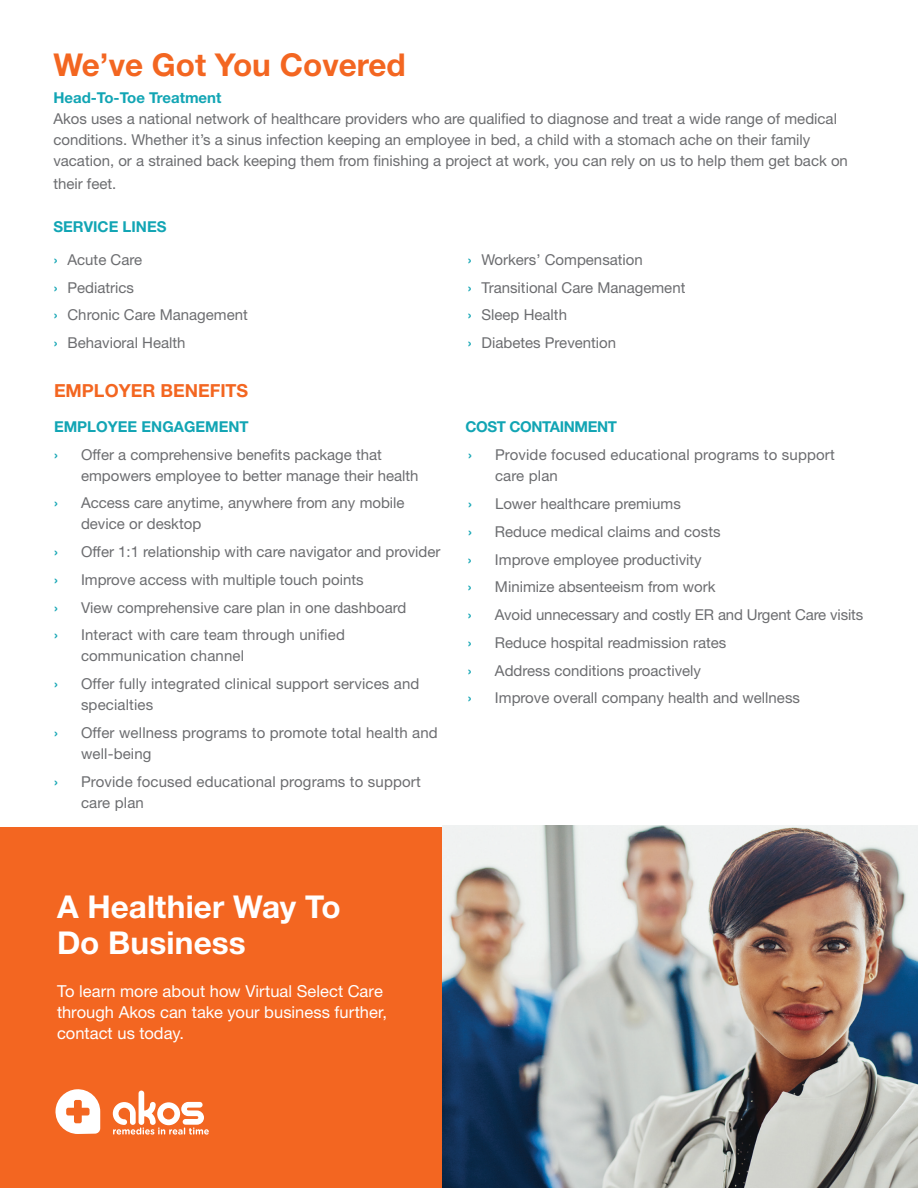
<style>
.page{position:relative;width:918px;height:1188px;background:#fff}
.page>*{position:absolute;margin:0;border:0;box-sizing:border-box;transform-origin:0 0}
.t1{font:700 31.5px/36px "Helvetica Neue LT Std";letter-spacing:.005em;color:#fff}
.t2{font:700 31.5px "Helvetica Neue LT Std";color:#f36621}
.t3{font:700 18px "Helvetica Neue LT Std";color:#f36621}
.t4{font:16.5px/21px "Helvetica Neue LT Std";color:#fff}
.t5{font:15px/21px "Helvetica Neue LT Std";color:#6c6d70}
.t6{font:700 15px "Helvetica Neue LT Std";color:#12a5b4}
.t7{font:500 15px "Helvetica Neue LT Std";color:#12a5b4}
.t8{font:700 15px "Helvetica Neue LT Std";letter-spacing:-.025em;color:#12a5b4}
.s1{font-weight:500;color:#12a5b4}
</style>
<div class="page">
<div style="left:0;top:827px;width:454px;height:361px;background:#f36621"></div>
<img style="left:443px;top:826px;width:475px;height:362px">
<svg style="left:56px;top:1089px;width:44px;height:45px"></svg>
<svg style="left:113px;top:1091px;width:96px;height:44px"></svg>
<h1 class="t2" style="left:53px;top:46px;width:354px">We’ve Got You Covered</h1>
<p class="t6" style="left:53px;top:89px;width:170px">Head-To-Toe Treatment</p>
<p class="t5" style="left:53px;top:108px;width:796px">Akos uses a national network of healthcare providers who are qualified to diagnose and treat a wide range of medical conditions. Whether it’s a sinus infection keeping an employee in bed, a child with a stomach ache on their family vacation, or a strained back keeping them from finishing a project at work, you can rely on us to help them get back on</p>
<p class="t5" style="left:53px;top:173px;width:65px">their feet.</p>
<p class="t6" style="left:53px;top:218px;width:115px">SERVICE LINES</p>
<p class="t5" style="left:54px;top:245px;width:195px;line-height:27.8px"><span class="s1">›</span> Acute Care<br><span class="s1">›</span> Pediatrics<br><span class="s1">›</span> Chronic Care Management <span class="s1">›</span> Behavioral Health</p>
<p class="t5" style="left:468px;top:245px;width:219px;line-height:27.8px"><span class="s1">›</span> Workers’ Compensation<br><span class="s1">›</span> Transitional Care Management <span class="s1">›</span> Sleep Health<br><span class="s1">›</span> Diabetes Prevention</p>
<p class="t3" style="left:54px;top:380px;width:196px">EMPLOYER BENEFITS</p>
<p class="t6" style="left:54px;top:417px;width:196px">EMPLOYEE ENGAGEMENT</p>
<p class="t7" style="left:54px;top:445px;width:5px">›</p>
<p class="t5" style="left:81px;top:444px;width:339px">Offer a comprehensive benefits package that empowers employee to better manage their health</p>
<p class="t7" style="left:54px;top:494px;width:5px">›</p>
<p class="t5" style="left:81px;top:492px;width:325px">Access care anytime, anywhere from any mobile device or desktop</p>
<p class="t7" style="left:54px;top:543px;width:5px">›</p>
<p class="t5" style="left:81px;top:541px;width:361px">Offer 1:1 relationship with care navigator and provider</p>
<p class="t7" style="left:54px;top:571px;width:5px">›</p>
<p class="t5" style="left:81px;top:569px;width:284px">Improve access with multiple touch points</p>
<p class="t7" style="left:54px;top:598px;width:5px">›</p>
<p class="t5" style="left:81px;top:597px;width:327px">View comprehensive care plan in one dashboard</p>
<p class="t7" style="left:54px;top:626px;width:5px">›</p>
<p class="t5" style="left:81px;top:624px;width:265px">Interact with care team through unified communication channel</p>
<p class="t7" style="left:54px;top:675px;width:5px">›</p>
<p class="t5" style="left:81px;top:673px;width:340px">Offer fully integrated clinical support services and specialties</p>
<p class="t7" style="left:54px;top:724px;width:5px">›</p>
<p class="t5" style="left:81px;top:722px;width:358px">Offer wellness programs to promote total health and well-being</p>
<p class="t7" style="left:54px;top:772px;width:5px">›</p>
<p class="t5" style="left:81px;top:771px;width:341px">Provide focused educational programs to support care plan</p>
<p class="t8" style="left:465px;top:417px;width:153px">COST CONTAINMENT</p>
<p class="t7" style="left:468px;top:446px;width:5px">›</p>
<p class="t5" style="left:495px;top:444px;width:341px">Provide focused educational programs to support care plan</p>
<p class="t7" style="left:468px;top:495px;width:5px">›</p>
<p class="t5" style="left:495px;top:493px;width:187px">Lower healthcare premiums</p>
<p class="t7" style="left:468px;top:523px;width:5px">›</p>
<p class="t5" style="left:495px;top:521px;width:227px">Reduce medical claims and costs</p>
<p class="t7" style="left:468px;top:550px;width:5px">›</p>
<p class="t5" style="left:495px;top:549px;width:208px">Improve employee productivity</p>
<p class="t7" style="left:468px;top:578px;width:5px">›</p>
<p class="t5" style="left:495px;top:576px;width:222px">Minimize absenteeism from work</p>
<p class="t7" style="left:468px;top:606px;width:5px">›</p>
<p class="t5" style="left:495px;top:604px;width:370px">Avoid unnecessary and costly ER and Urgent Care visits</p>
<p class="t7" style="left:468px;top:634px;width:5px">›</p>
<p class="t5" style="left:495px;top:632px;width:233px">Reduce hospital readmission rates</p>
<p class="t7" style="left:468px;top:661px;width:5px">›</p>
<p class="t5" style="left:495px;top:660px;width:208px">Address conditions proactively</p>
<p class="t7" style="left:468px;top:689px;width:5px">›</p>
<p class="t5" style="left:495px;top:687px;width:307px">Improve overall company health and wellness</p>
<h1 class="t1" style="left:57px;top:888px;width:285px">A Healthier Way To<br>Do Business</h1>
<p class="t4" style="left:57px;top:981px;width:332px">To learn more about how Virtual Select Care through Akos can take your business further, contact us today.</p>
</div>
